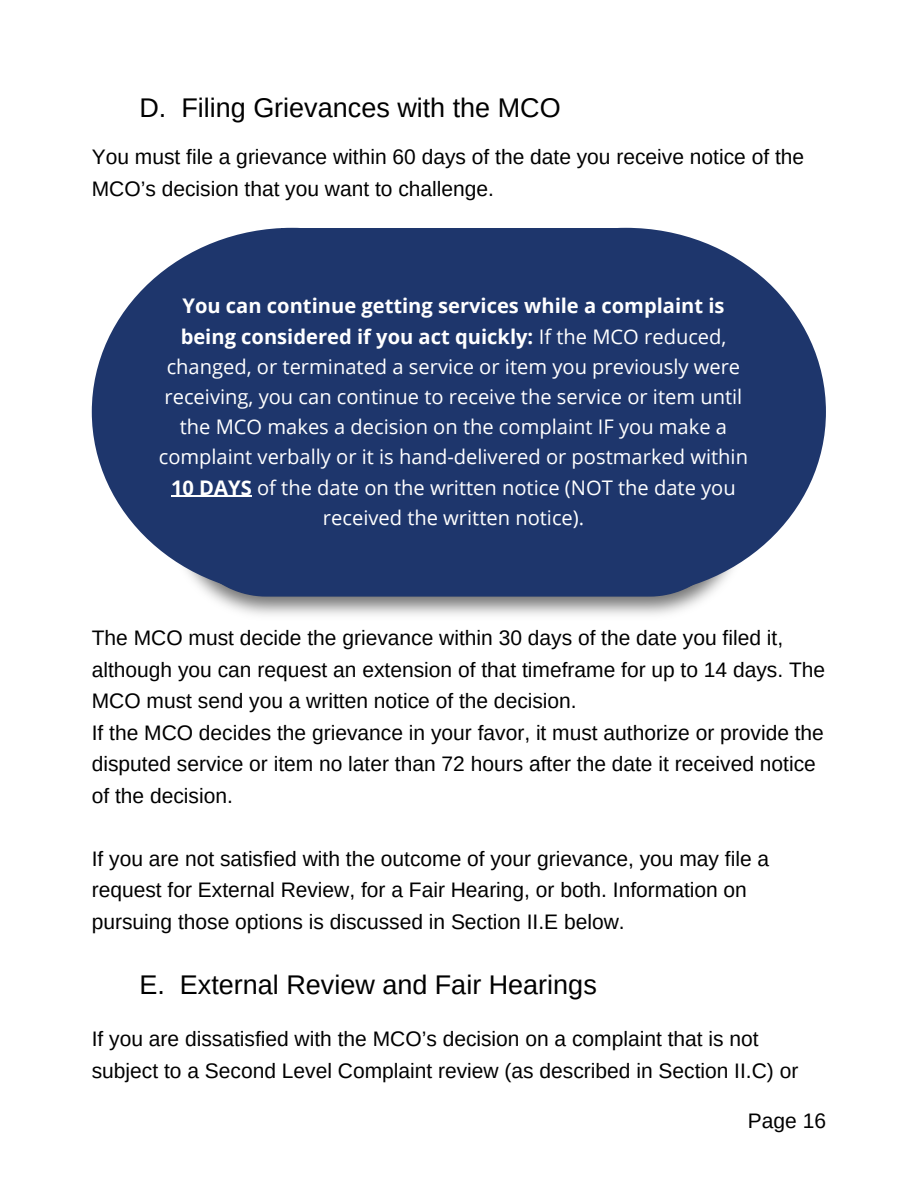
<style>
.page{position:relative;width:918px;height:1188px;background:#fff}
.page>*{position:absolute;margin:0;border:0;box-sizing:border-box;transform-origin:0 0}
.t1{font:27px "Arimo";color:#000}
.t2{font:21px/31.5px "Arimo";color:#000}
.t3{font:20.1px/30.3px "Open Sans";color:#fff;text-align:center}
.s1{font-weight:700}
</style>
<div class="page">
<svg style="left:179px;top:564px;width:558px;height:33px"></svg>
<div style="left:92px;top:228px;width:400px;height:368px;background:#1e366c;border-radius:50%"></div>
<div style="left:425px;top:228px;width:401px;height:368px;background:#1e366c;border-radius:50%"></div>
<div style="left:281px;top:228px;width:345px;height:358px;background:#1e366c"></div>
<hr style="left:171px;top:496px;width:81px;height:1px;background:#fff">
<p class="t1" style="left:139px;top:93px;width:423px">D. Filing Grievances with the MCO</p>
<p class="t2" style="left:92px;top:141px;width:714px">You must file a grievance within 60 days of the date you receive notice of the<br>MCO’s decision that you want to challenge.</p>
<p class="t3" style="left:159px;top:290px;width:591px"><span class="s1">You can continue getting services while a complaint is being considered if you act quickly:</span> If the MCO reduced, changed, or terminated a service or item you previously were receiving, you can continue to receive the service or item until the MCO makes a decision on the complaint IF you make a complaint verbally or it is hand-delivered or postmarked within <span class="s1">10 DAYS</span> of the date on the written notice (NOT the date you received the written notice).</p>
<p class="t2" style="left:92px;top:622px;width:735px">The MCO must decide the grievance within 30 days of the date you filed it, although you can request an extension of that timeframe for up to 14 days. The<br>MCO must send you a written notice of the decision.</p>
<p class="t2" style="left:92px;top:717px;width:734px">If the MCO decides the grievance in your favor, it must authorize or provide the disputed service or item no later than 72 hours after the date it received notice of the decision.</p>
<p class="t2" style="left:92px;top:843px;width:679px">If you are not satisfied with the outcome of your grievance, you may file a request for External Review, for a Fair Hearing, or both. Information on pursuing those options is discussed in Section II.E below.</p>
<p class="t1" style="left:139px;top:970px;width:459px">E. External Review and Fair Hearings</p>
<p class="t2" style="left:92px;top:1023px;width:708px">If you are dissatisfied with the MCO’s decision on a complaint that is not subject to a Second Level Complaint review (as described in Section II.C) or</p>
<p class="t2" style="left:748px;top:1105px;width:80px">Page 16</p>
</div>
